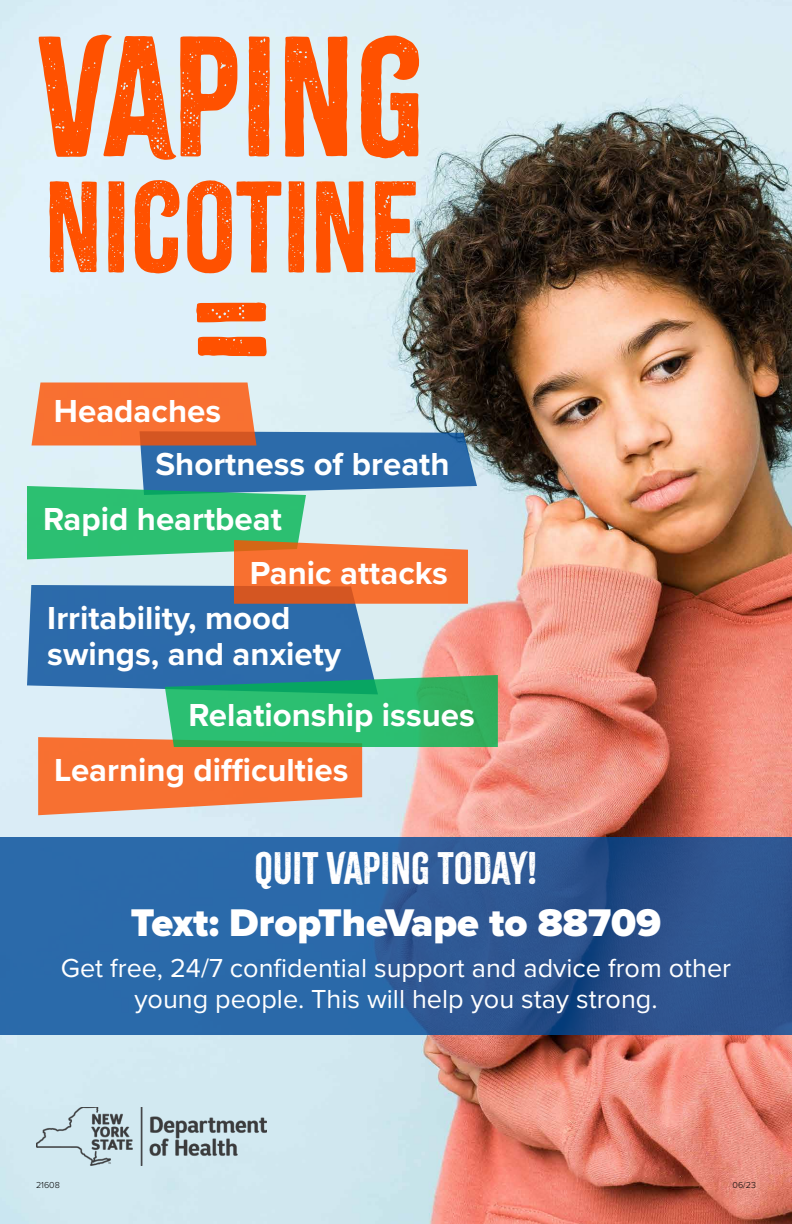
<style>
.page{position:relative;width:792px;height:1224px;background:#fff}
.page>*{position:absolute;margin:0;border:0;box-sizing:border-box;transform-origin:0 0}
.t1{font:188px "Citrus Gothic";color:#ff5100}
.t2{font:150px "Citrus Gothic";color:#ff5100}
.t3{font:114px "Citrus Gothic";color:#ff5100}
.t4{font:900 40px "Proxima Nova";color:#fff}
.t5{font:40px "Citrus Gothic";color:#fff}
.t6{font:700 33px/54.7px "Proxima Nova";color:#fff}
.t7{font:27px/31px "Proxima Nova";color:#fff;text-align:center}
.t8{font:300 9px "Proxima Nova";color:#000}
</style>
<div class="page">
<img style="left:0;top:0;width:792px;height:1224px">
<svg style="left:27px;top:382px;width:471px;height:433px;background:#939f91"></svg>
<svg style="left:0;top:837px;width:792px;height:198px;background:#2a5e9b"></svg>
<img style="left:36px;top:1107px;width:231px;height:59px">
<h2 class="t2" style="left:39px;top:3px;width:387px">VAPING</h2>
<h3 class="t3" style="left:44px;top:156px;width:377px">NICOTINE</h3>
<h1 class="t1" style="left:187px;top:212px;width:90px">=</h1>
<p class="t6" style="left:54px;top:383px;width:169px">Headaches</p>
<p class="t6" style="left:43px;top:436px;width:408px;text-indent:112px">Shortness of breath<br>Rapid heartbeat</p>
<p class="t6" style="left:250px;top:545px;width:199px">Panic attacks</p>
<p class="t6" style="left:47px;top:599px;width:295px;line-height:36px">Irritability, mood swings, and anxiety</p>
<p class="t6" style="left:189px;top:687px;width:288px">Relationship issues</p>
<p class="t6" style="left:54px;top:742px;width:296px">Learning difficulties</p>
<p class="t5" style="left:255px;top:843px;width:284px">QUIT VAPING TODAY!</p>
<p class="t4" style="left:131px;top:892px;width:532px">Text: DropTheVape to 88709</p>
<p class="t7" style="left:61px;top:952px;width:672px">Get free, 24/7 confidential support and advice from other young people. This will help you stay strong.</p>
<p class="t8" style="left:36px;top:1178px;width:25px">21608</p>
<p class="t8" style="left:733px;top:1178px;width:25px">06/23</p>
</div>
